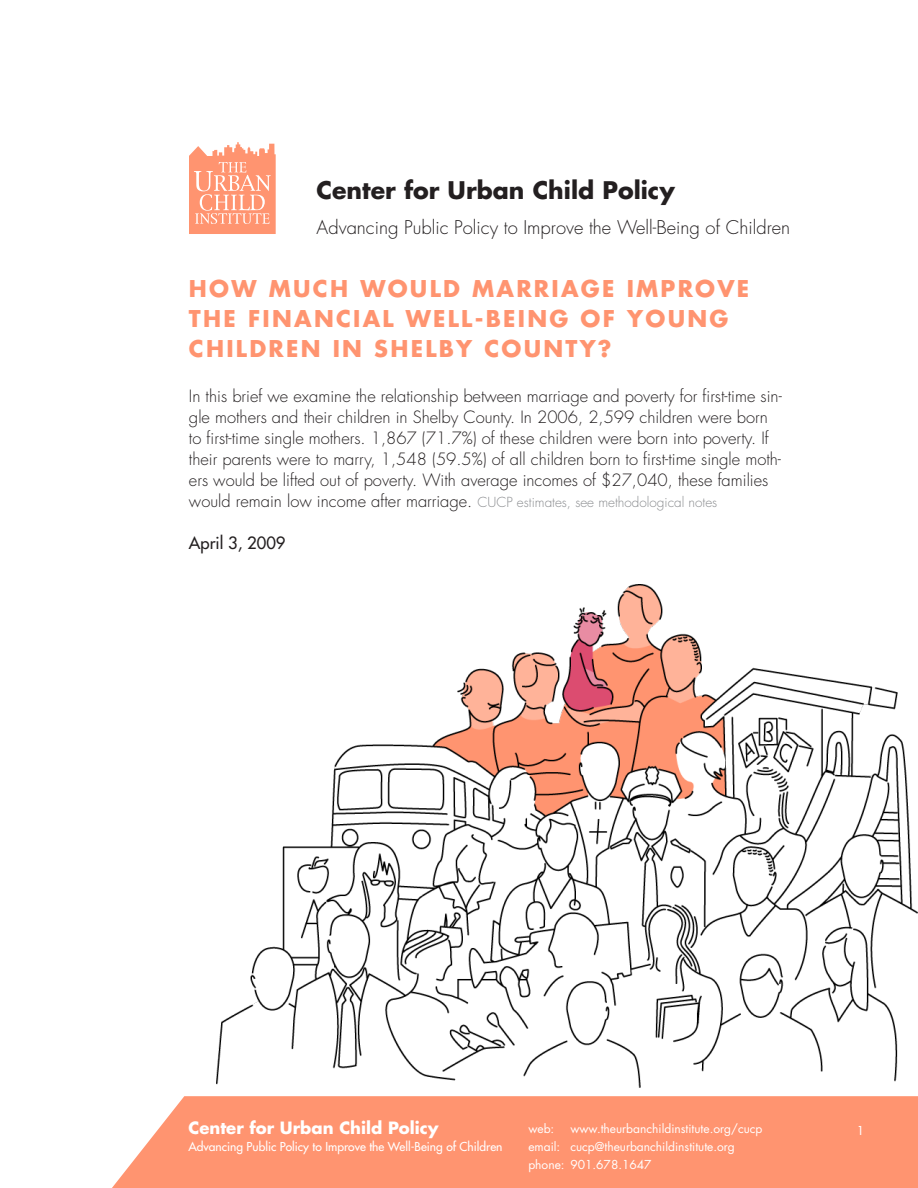
<style>
.page{position:relative;width:918px;height:1188px;background:#fff}
.page>*{position:absolute;margin:0;border:0;box-sizing:border-box;transform-origin:0 0}
.t1{font:700 23.7px "Futura Std";color:#231f20}
.cover{font:700 22.5px/30px "Futura Std";letter-spacing:.1em;color:#ff9470}
.t2{font:300 18.45px "Futura Std";color:#231f20}
.copy{font:300 16.5px/21px "Futura Std";color:#231f20}
.subline{font:700 16.5px "Futura Std";color:#fff}
.highlighted{font:500 16.5px "Futura Std";color:#231f20}
.copy-2{font:300 13.5px "Futura Std";color:#8a8c8f}
.t3{font:12px "Futura Std";color:#fff}
.t4{font:500 12px "Futura Std";color:#fff}
.s1{font-size:16.5px;color:#231f20}
</style>
<div class="page">
<div style="left:112px;top:1096px;width:806px;height:92px;background:#ff9470"></div>
<svg style="left:189px;top:142px;width:87px;height:92px;background:#ffaa8d"></svg>
<img style="left:216px;top:584px;width:702px;height:504px">
<p class="t1" style="left:317px;top:175px;width:360px">Center for Urban Child Policy</p>
<p class="t2" style="left:317px;top:216px;width:475px">Advancing Public Policy to Improve the Well-Being of Children</p>
<p class="cover" style="left:189px;top:273px;width:562px">HOW MUCH WOULD MARRIAGE IMPROVE<br>THE FINANCIAL WELL-BEING OF YOUNG<br>CHILDREN IN SHELBY COUNTY?</p>
<p class="copy" style="left:189px;top:386px;width:594px">In this brief we examine the relationship between marriage and poverty for first-time sin&shy;gle mothers and their children in Shelby County. In 2006, 2,599 children were born to first-time single mothers. 1,867 (71.7%) of these children were born into poverty. If their parents were to marry, 1,548 (59.5%) of all children born to first-time single moth&shy;ers would be lifted out of poverty. With average incomes of $27,040, these families</p>
<p class="copy-2" style="left:189px;top:494px;width:530px"><span class="s1">would remain low income after marriage.</span> CUCP estimates, see methodological notes</p>
<p class="highlighted" style="left:189px;top:533px;width:98px">April 3, 2009</p>
<p class="subline" style="left:188px;top:1117px;width:252px">Center for Urban Child Policy</p>
<p class="t4" style="left:188px;top:1139px;width:316px">Advancing Public Policy to Improve the Well-Being of Children</p>
<p class="t3" style="left:528px;top:1121px;width:27px">web:</p>
<p class="t3" style="left:570px;top:1121px;width:194px">www.theurbanchildinstitute.org/cucp</p>
<p class="t3" style="left:528px;top:1139px;width:208px">email: cucp@theurbanchildinstitute.org</p>
<p class="t3" style="left:528px;top:1157px;width:125px">phone: 901.678.1647</p>
<p class="t4" style="left:857px;top:1123px;width:8px">1</p>
</div>
